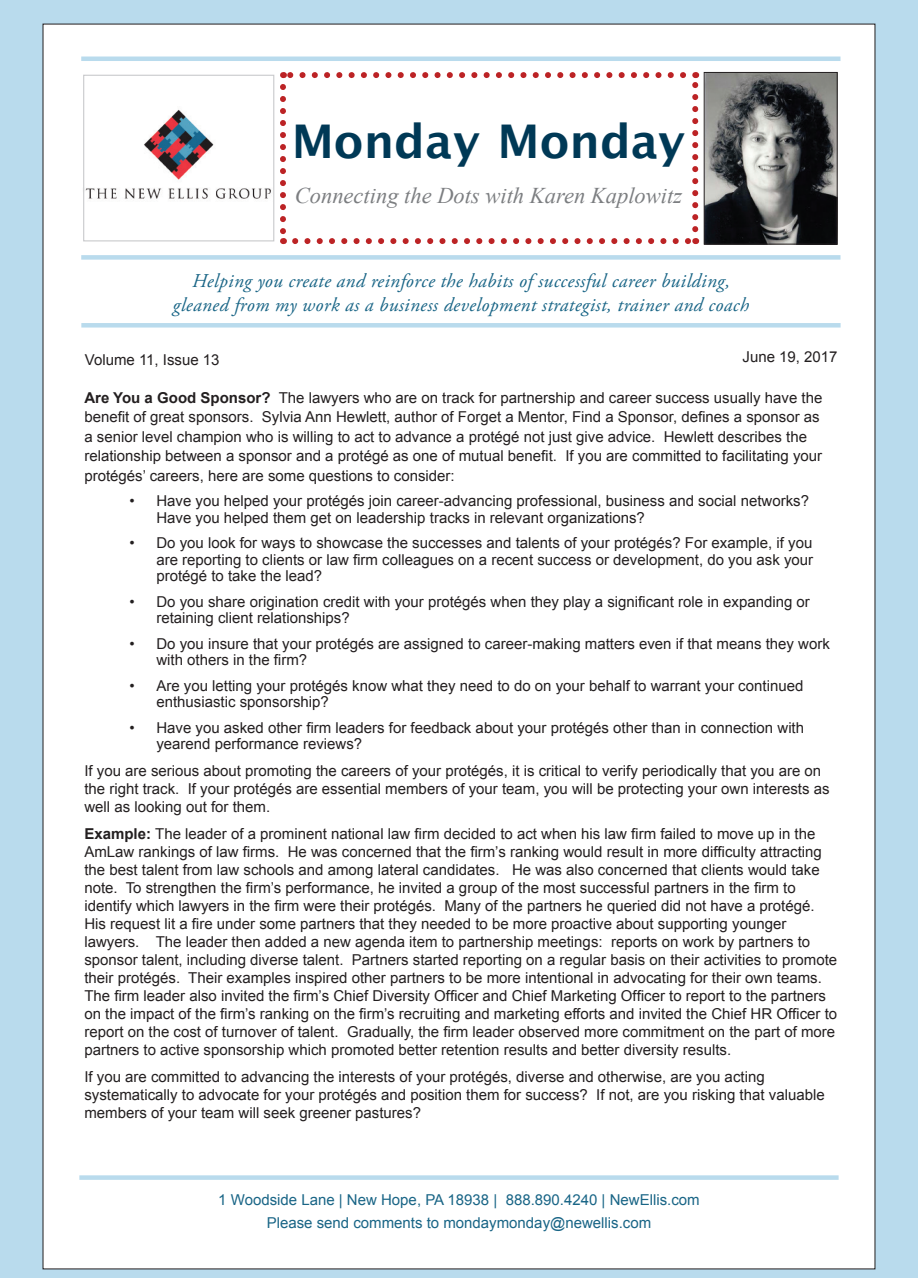
<style>
.page{position:relative;width:918px;height:1278px;background:#b9dbed}
.page>*{position:absolute;margin:0;border:0;box-sizing:border-box;transform-origin:0 0}
.t1{font:700 46.5px "Lucida Grande";color:#003956}
.t2{font:italic 22.5px "Times New Roman";color:#7c7e81}
.t3{font:italic 19.5px/23.4px "Adobe Garamond Pro";letter-spacing:.02em;color:#196586;text-align:center}
.bullets{font:15px/18px "Arial";color:#231f20}
.t4{font:15px "Arial";color:#196586}
.s1{font-weight:700}
</style>
<div class="page">
<div style="left:43px;top:24px;width:832px;height:1245px;background:#fff"></div>
<img style="left:85px;top:109px;width:186px;height:91px">
<img style="left:706px;top:74px;width:130px;height:168px">
<div style="left:704px;top:72px;width:134px;height:172px;border:1px solid #231f20"></div>
<hr style="left:81px;top:57px;width:760px;height:4px;background:#b9dbed">
<div style="left:81px;top:255px;width:760px;height:5px;background:#b9dbed"></div>
<div style="left:81px;top:323px;width:760px;height:5px;background:#b9dbed"></div>
<div style="left:79px;top:1175px;width:760px;height:5px;background:#b9dbed"></div>
<svg style="left:295px;top:238px;width:394px;height:6px"></svg>
<svg style="left:280px;top:87px;width:6px;height:157px"></svg>
<svg style="left:692px;top:72px;width:6px;height:157px"></svg>
<svg style="left:283px;top:72px;width:400px;height:6px"></svg>
<div style="left:83px;top:75px;width:191px;height:166px;border:1px solid #c9cacc"></div>
<p class="t1" style="left:292px;top:104px;width:395px">Monday Monday</p>
<p class="t2" style="left:295px;top:180px;width:389px">Connecting the Dots with Karen Kaplowitz</p>
<p class="t3" style="left:173px;top:270px;width:578px">Helping you create and reinforce the habits of successful career building, gleaned from my work as a business development strategist, trainer and coach</p>
<p class="bullets" style="left:85px;top:351px;width:136px">Volume 11, Issue 13</p>
<p class="bullets" style="left:743px;top:348px;width:97px">June 19, 2017</p>
<p class="bullets" style="left:84px;top:388px;width:740px;line-height:19.5px"><span class="s1">Are You a Good Sponsor?</span> The lawyers who are on track for partnership and career success usually have the benefit of great sponsors. Sylvia Ann Hewlett, author of Forget a Mentor, Find a Sponsor, defines a sponsor as a senior level champion who is willing to act to advance a protégé not just give advice. Hewlett describes the relationship between a sponsor and a protégé as one of mutual benefit. If you are committed to facilitating your protégés’ careers, here are some questions to consider:</p>
<p class="bullets" style="left:156px;top:493px;width:654px;line-height:16.5px;text-indent:-27px">• Have you helped your protégés join career-advancing professional, business and social networks?<br>Have you helped them get on leadership tracks in relevant organizations?</p>
<p class="bullets" style="left:156px;top:535px;width:658px;line-height:16.5px;text-align:justify;text-indent:-27px">• Do you look for ways to showcase the successes and talents of your protégés? For example, if you are reporting to clients or law firm colleagues on a recent success or development, do you ask your protégé to take the lead?</p>
<p class="bullets" style="left:156px;top:593px;width:655px;line-height:16.5px;text-indent:-27px">• Do you share origination credit with your protégés when they play a significant role in expanding or retaining client relationships?</p>
<p class="bullets" style="left:156px;top:635px;width:675px;line-height:16.5px;text-indent:-27px">• Do you insure that your protégés are assigned to career-making matters even if that means they work with others in the firm?</p>
<p class="bullets" style="left:156px;top:677px;width:649px;line-height:16.5px;text-indent:-27px">• Are you letting your protégés know what they need to do on your behalf to warrant your continued enthusiastic sponsorship?</p>
<p class="bullets" style="left:156px;top:719px;width:649px;line-height:16.5px;text-indent:-27px">• Have you asked other firm leaders for feedback about your protégés other than in connection with yearend performance reviews?</p>
<p class="bullets" style="left:84px;top:762px;width:747px">If you are serious about promoting the careers of your protégés, it is critical to verify periodically that you are on the right track. If your protégés are essential members of your team, you will be protecting your own interests as well as looking out for them.</p>
<p class="bullets" style="left:84px;top:825px;width:754px"><span class="s1">Example:</span> The leader of a prominent national law firm decided to act when his law firm failed to move up in the AmLaw rankings of law firms. He was concerned that the firm’s ranking would result in more difficulty attracting the best talent from law schools and among lateral candidates. He was also concerned that clients would take note. To strengthen the firm’s performance, he invited a group of the most successful partners in the firm to identify which lawyers in the firm were their protégés. Many of the partners he queried did not have a protégé.<br>His request lit a fire under some partners that they needed to be more proactive about supporting younger lawyers. The leader then added a new agenda item to partnership meetings: reports on work by partners to sponsor talent, including diverse talent. Partners started reporting on a regular basis on their activities to promote their protégés. Their examples inspired other partners to be more intentional in advocating for their own teams.<br>The firm leader also invited the firm’s Chief Diversity Officer and Chief Marketing Officer to report to the partners on the impact of the firm’s ranking on the firm’s recruiting and marketing efforts and invited the Chief HR Officer to report on the cost of turnover of talent. Gradually, the firm leader observed more commitment on the part of more partners to active sponsorship which promoted better retention results and better diversity results.</p>
<p class="bullets" style="left:84px;top:1068px;width:742px">If you are committed to advancing the interests of your protégés, diverse and otherwise, are you acting systematically to advocate for your protégés and position them for success? If not, are you risking that valuable members of your team will seek greener pastures?</p>
<p class="t4" style="left:218px;top:1190px;width:483px">1 Woodside Lane | New Hope, PA 18938 | 888.890.4240 | NewEllis.com</p>
<p class="t4" style="left:267px;top:1213px;width:386px">Please send comments to mondaymonday@newellis.com</p>
</div>
